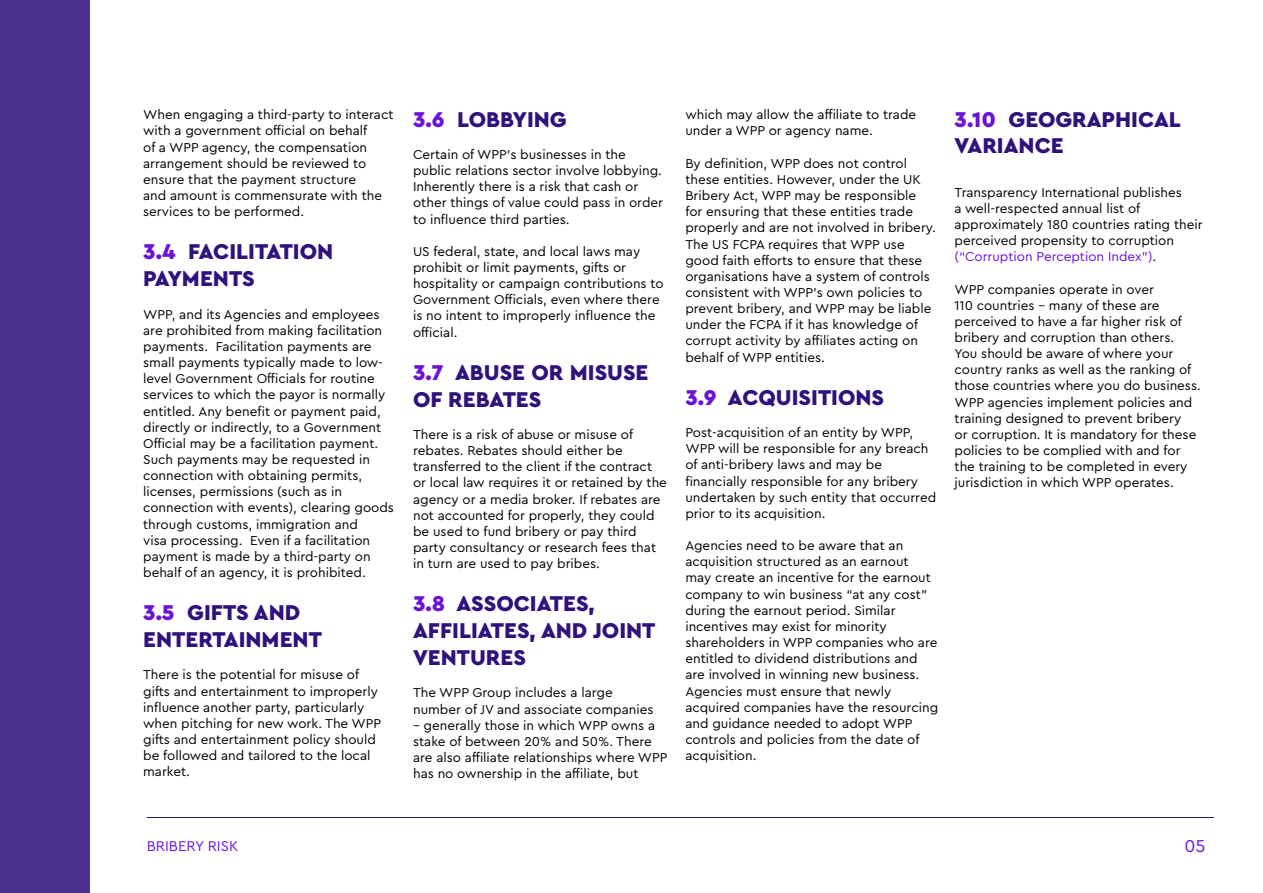
<style>
.page{position:relative;width:1263px;height:893px;background:#fff}
.page>*{position:absolute;margin:0;border:0;box-sizing:border-box;transform-origin:0 0}
.t1{font:900 22.5px/26.8px "WPP";color:#30127d}
.t2{font:18px "WPP";color:#6b14d6}
.t3{font:14.85px "WPP";color:#6b14d6}
.t4{font:13.5px/16.2px "WPP";color:#000}
.s1{color:#6b14d6}
</style>
<div class="page">
<hr style="left:147px;top:817px;width:1067px;height:1px;background:#191d63">
<div style="left:0;top:0;width:89px;height:893px;background:#4c308d"></div>
<p class="t4" style="left:143px;top:106px;width:252px">When engaging a third-party to interact with a government official on behalf<br>of a WPP agency, the compensation arrangement should be reviewed to ensure that the payment structure<br>and amount is commensurate with the services to be performed.</p>
<h1 class="t1" style="left:143px;top:238px;width:192px"><span class="s1">3.4</span> FACILITATION<br>PAYMENTS</h1>
<p class="t4" style="left:143px;top:305px;width:252px">WPP, and its Agencies and employees are prohibited from making facilitation payments. Facilitation payments are small payments typically made to low&shy;level Government Officials for routine services to which the payor is normally entitled. Any benefit or payment paid, directly or indirectly, to a Government Official may be a facilitation payment.<br>Such payments may be requested in connection with obtaining permits, licenses, permissions (such as in connection with events), clearing goods through customs, immigration and<br>visa processing. Even if a facilitation payment is made by a third-party on behalf of an agency, it is prohibited.</p>
<h1 class="t1" style="left:143px;top:598px;width:180px"><span class="s1">3.5</span> GIFTS AND<br>ENTERTAINMENT</h1>
<p class="t4" style="left:143px;top:666px;width:240px">There is the potential for misuse of gifts and entertainment to improperly influence another party, particularly when pitching for new work. The WPP gifts and entertainment policy should be followed and tailored to the local market.</p>
<h1 class="t1" style="left:413px;top:105px;width:155px"><span class="s1">3.6</span> LOBBYING</h1>
<p class="t4" style="left:413px;top:146px;width:252px">Certain of WPP’s businesses in the public relations sector involve lobbying.<br>Inherently there is a risk that cash or other things of value could pass in order to influence third parties.</p>
<p class="t4" style="left:413px;top:243px;width:252px">US federal, state, and local laws may prohibit or limit payments, gifts or hospitality or campaign contributions to Government Officials, even where there is no intent to improperly influence the official.</p>
<h1 class="t1" style="left:413px;top:358px;width:237px"><span class="s1">3.7</span> ABUSE OR MISUSE<br>OF REBATES</h1>
<p class="t4" style="left:413px;top:426px;width:255px">There is a risk of abuse or misuse of rebates. Rebates should either be transferred to the client if the contract or local law requires it or retained by the agency or a media broker. If rebates are not accounted for properly, they could be used to fund bribery or pay third party consultancy or research fees that in turn are used to pay bribes.</p>
<h1 class="t1" style="left:413px;top:589px;width:244px"><span class="s1">3.8</span> ASSOCIATES,<br>AFFILIATES, AND JOINT<br>VENTURES</h1>
<p class="t4" style="left:413px;top:684px;width:242px">The WPP Group includes a large number of JV and associate companies</p>
<p class="t4" style="left:413px;top:716px;width:256px">– generally those in which WPP owns a stake of between 20% and 50%. There are also affiliate relationships where WPP has no ownership in the affiliate, but</p>
<p class="t4" style="left:685px;top:106px;width:232px">which may allow the affiliate to trade under a WPP or agency name.</p>
<p class="t4" style="left:685px;top:155px;width:252px">By definition, WPP does not control these entities. However, under the UK Bribery Act, WPP may be responsible for ensuring that these entities trade properly and are not involved in bribery.<br>The US FCPA requires that WPP use good faith efforts to ensure that these organisations have a system of controls consistent with WPP’s own policies to prevent bribery, and WPP may be liable under the FCPA if it has knowledge of corrupt activity by affiliates acting on behalf of WPP entities.</p>
<h1 class="t1" style="left:685px;top:383px;width:200px"><span class="s1">3.9</span> ACQUISITIONS</h1>
<p class="t4" style="left:685px;top:424px;width:252px">Post-acquisition of an entity by WPP, WPP will be responsible for any breach of anti-bribery laws and may be financially responsible for any bribery undertaken by such entity that occurred prior to its acquisition.</p>
<p class="t4" style="left:685px;top:537px;width:254px">Agencies need to be aware that an acquisition structured as an earnout<br>may create an incentive for the earnout company to win business “at any cost” during the earnout period. Similar incentives may exist for minority shareholders in WPP companies who are entitled to dividend distributions and are involved in winning new business.<br>Agencies must ensure that newly acquired companies have the resourcing and guidance needed to adopt WPP controls and policies from the date of acquisition.</p>
<h1 class="t1" style="left:954px;top:105px;width:228px"><span class="s1">3.10</span> GEOGRAPHICAL<br>VARIANCE</h1>
<p class="t4" style="left:954px;top:183px;width:250px">Transparency International publishes<br>a well-respected annual list of approximately 180 countries rating their perceived propensity to corruption <span class="s1">(“Corruption Perception Index”)</span>.</p>
<p class="t4" style="left:954px;top:280px;width:248px">WPP companies operate in over<br>110 countries - many of these are perceived to have a far higher risk of bribery and corruption than others.<br>You should be aware of where your country ranks as well as the ranking of those countries where you do business.<br>WPP agencies implement policies and training designed to prevent bribery<br>or corruption. It is mandatory for these policies to be complied with and for the training to be completed in every jurisdiction in which WPP operates.</p>
<p class="t3" style="left:147px;top:836px;width:93px">BRIBERY RISK</p>
<h2 class="t2" style="left:1184px;top:834px;width:23px">05</h2>
</div>
